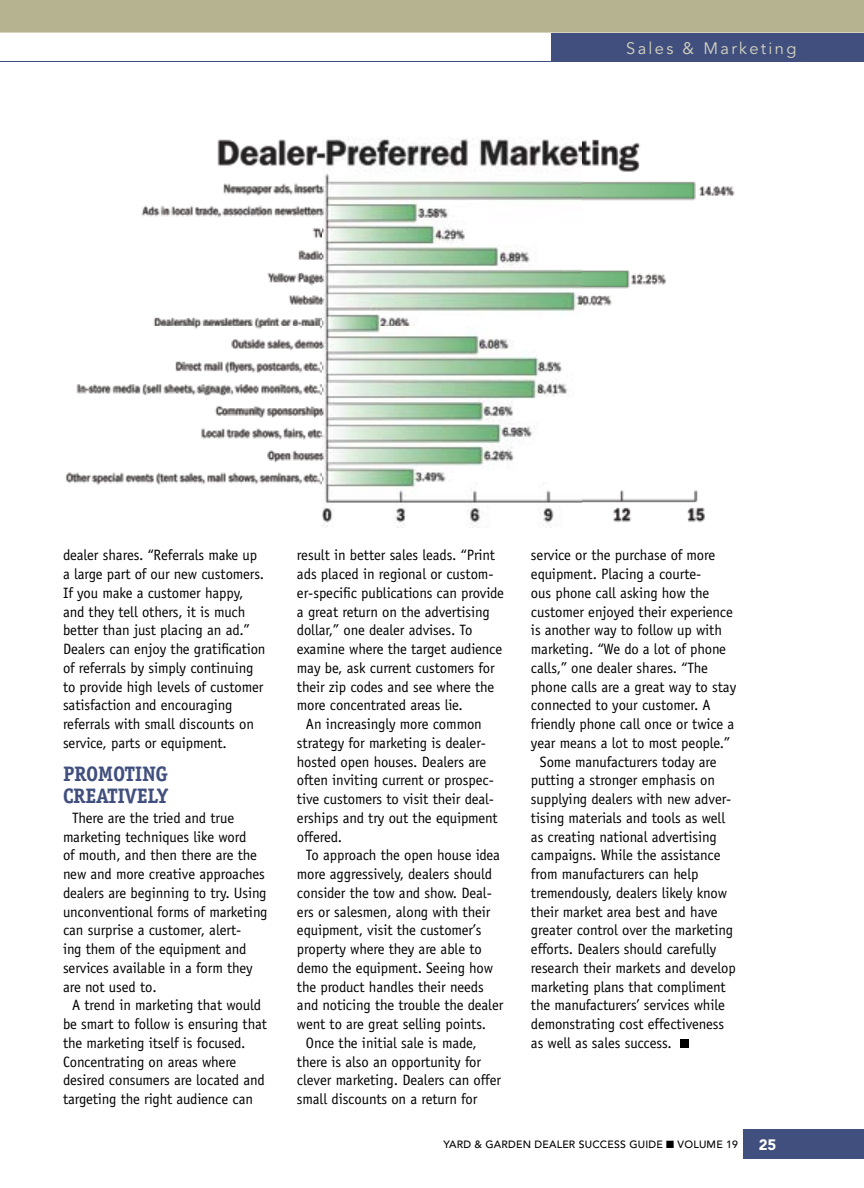
<style>
.page{position:relative;width:864px;height:1188px;background:#fff}
.page>*{position:absolute;margin:0;border:0;box-sizing:border-box;transform-origin:0 0}
.t1{font:700 21px/22.5px "Officina Serif Std";letter-spacing:-.02em;color:#404f7d}
.t2{font:16.5px "Avenir LT Std";letter-spacing:.14em;color:#d6d4c1}
.t3{font:15px/18.8px "Officina Sans Std";letter-spacing:-.005em;color:#000}
.t4{font:900 15px "Avenir LT Std";color:#fff}
.t5{font:500 10.5px "Avenir LT Std";letter-spacing:.02em;color:#000}
</style>
<div class="page">
<div style="left:680px;top:1039px;width:9px;height:9px;background:#000"></div>
<img style="left:65px;top:137px;width:670px;height:391px">
<div style="left:744px;top:1130px;width:120px;height:29px;background:#404f7d"></div>
<div style="left:1px;top:0;width:863px;height:33px;background:#b5b390"></div>
<hr style="left:1px;top:61px;width:863px;height:1px;background:#404f7d">
<div style="left:552px;top:33px;width:312px;height:29px;background:#404f7d"></div>
<hr style="left:1px;top:33px;width:863px;height:1px;background:#d6d4c1">
<p class="t2" style="left:626px;top:39px;width:172px">Sales &amp; Marketing</p>
<p class="t3" style="left:63px;top:546px;width:204px">dealer shares. “Referrals make up a large part of our new customers.<br>If you make a customer happy, and they tell others, it is much better than just placing an ad.”<br>Dealers can enjoy the gratification of referrals by simply continuing to provide high levels of customer satisfaction and encouraging referrals with small discounts on service, parts or equipment.</p>
<h1 class="t1" style="left:63px;top:762px;width:107px">PROMOTING<br>CREATIVELY</h1>
<p class="t3" style="left:72px;top:808px;width:164px">There are the tried and true</p>
<p class="t3" style="left:63px;top:827px;width:185px">marketing techniques like word</p>
<p class="t3" style="left:63px;top:846px;width:196px">of mouth, and then there are the</p>
<p class="t3" style="left:63px;top:865px;width:203px">new and more creative approaches</p>
<p class="t3" style="left:63px;top:883px;width:205px">dealers are beginning to try. Using</p>
<p class="t3" style="left:63px;top:902px;width:206px">unconventional forms of marketing</p>
<p class="t3" style="left:63px;top:921px;width:180px">can surprise a customer, alert-</p>
<p class="t3" style="left:63px;top:940px;width:185px">ing them of the equipment and</p>
<p class="t3" style="left:63px;top:958px;width:191px">services available in a form they</p>
<p class="t3" style="left:63px;top:977px;width:95px">are not used to.</p>
<p class="t3" style="left:72px;top:996px;width:191px">A trend in marketing that would</p>
<p class="t3" style="left:63px;top:1015px;width:206px">be smart to follow is ensuring that</p>
<p class="t3" style="left:63px;top:1033px;width:184px">the marketing itself is focused.</p>
<p class="t3" style="left:63px;top:1052px;width:175px">Concentrating on areas where</p>
<p class="t3" style="left:63px;top:1071px;width:203px">desired consumers are located and</p>
<p class="t3" style="left:63px;top:1090px;width:192px">targeting the right audience can</p>
<p class="t3" style="left:297px;top:546px;width:200px">result in better sales leads. “Print</p>
<p class="t3" style="left:297px;top:565px;width:198px">ads placed in regional or custom-</p>
<p class="t3" style="left:297px;top:583px;width:209px">er-specific publications can provide</p>
<p class="t3" style="left:297px;top:602px;width:194px">a great return on the advertising</p>
<p class="t3" style="left:297px;top:621px;width:177px">dollar,” one dealer advises. To</p>
<p class="t3" style="left:297px;top:640px;width:207px">examine where the target audience</p>
<p class="t3" style="left:297px;top:658px;width:199px">may be, ask current customers for</p>
<p class="t3" style="left:297px;top:677px;width:199px">their zip codes and see where the</p>
<p class="t3" style="left:297px;top:696px;width:167px">more concentrated areas lie.</p>
<p class="t3" style="left:306px;top:715px;width:177px">An increasingly more common</p>
<p class="t3" style="left:297px;top:733px;width:191px">strategy for marketing is dealer-</p>
<p class="t3" style="left:297px;top:752px;width:191px">hosted open houses. Dealers are</p>
<p class="t3" style="left:297px;top:771px;width:198px">often inviting current or prospec-</p>
<p class="t3" style="left:297px;top:790px;width:199px">tive customers to visit their deal-</p>
<p class="t3" style="left:297px;top:808px;width:202px">erships and try out the equipment</p>
<p class="t3" style="left:297px;top:827px;width:47px">offered.</p>
<p class="t3" style="left:306px;top:846px;width:196px">To approach the open house idea</p>
<p class="t3" style="left:297px;top:865px;width:197px">more aggressively, dealers should</p>
<p class="t3" style="left:297px;top:883px;width:196px">consider the tow and show. Deal-</p>
<p class="t3" style="left:297px;top:902px;width:195px">ers or salesmen, along with their</p>
<p class="t3" style="left:297px;top:921px;width:186px">equipment, visit the customer’s</p>
<p class="t3" style="left:297px;top:940px;width:186px">property where they are able to</p>
<p class="t3" style="left:297px;top:958px;width:198px">demo the equipment. Seeing how</p>
<p class="t3" style="left:297px;top:977px;width:188px">the product handles their needs</p>
<p class="t3" style="left:297px;top:996px;width:208px">and noticing the trouble the dealer</p>
<p class="t3" style="left:297px;top:1015px;width:191px">went to are great selling points.</p>
<p class="t3" style="left:306px;top:1033px;width:172px">Once the initial sale is made,</p>
<p class="t3" style="left:297px;top:1052px;width:186px">there is also an opportunity for</p>
<p class="t3" style="left:297px;top:1071px;width:206px">clever marketing. Dealers can offer</p>
<p class="t3" style="left:297px;top:1090px;width:182px">small discounts on a return for</p>
<p class="t3" style="left:531px;top:546px;width:186px">service or the purchase of more</p>
<p class="t3" style="left:531px;top:565px;width:172px">equipment. Placing a courte-</p>
<p class="t3" style="left:531px;top:583px;width:180px">ous phone call asking how the</p>
<p class="t3" style="left:531px;top:602px;width:203px">customer enjoyed their experience</p>
<p class="t3" style="left:531px;top:621px;width:193px">is another way to follow up with</p>
<p class="t3" style="left:531px;top:640px;width:197px">marketing. “We do a lot of phone</p>
<p class="t3" style="left:531px;top:658px;width:178px">calls,” one dealer shares. “The</p>
<p class="t3" style="left:531px;top:677px;width:207px">phone calls are a great way to stay</p>
<p class="t3" style="left:531px;top:696px;width:181px">connected to your customer. A</p>
<p class="t3" style="left:531px;top:715px;width:205px">friendly phone call once or twice a</p>
<p class="t3" style="left:531px;top:733px;width:201px">year means a lot to most people.”</p>
<p class="t3" style="left:540px;top:752px;width:178px">Some manufacturers today are</p>
<p class="t3" style="left:531px;top:771px;width:186px">putting a stronger emphasis on</p>
<p class="t3" style="left:531px;top:790px;width:202px">supplying dealers with new adver-</p>
<p class="t3" style="left:531px;top:808px;width:196px">tising materials and tools as well</p>
<p class="t3" style="left:531px;top:827px;width:187px">as creating national advertising</p>
<p class="t3" style="left:531px;top:846px;width:191px">campaigns. While the assistance</p>
<p class="t3" style="left:531px;top:865px;width:169px">from manufacturers can help</p>
<p class="t3" style="left:531px;top:883px;width:198px">tremendously, dealers likely know</p>
<p class="t3" style="left:531px;top:902px;width:188px">their market area best and have</p>
<p class="t3" style="left:531px;top:921px;width:204px">greater control over the marketing</p>
<p class="t3" style="left:531px;top:940px;width:187px">efforts. Dealers should carefully</p>
<p class="t3" style="left:531px;top:958px;width:206px">research their markets and develop</p>
<p class="t3" style="left:531px;top:977px;width:196px">marketing plans that compliment</p>
<p class="t3" style="left:531px;top:996px;width:195px">the manufacturers’ services while</p>
<p class="t3" style="left:531px;top:1015px;width:195px">demonstrating cost effectiveness</p>
<p class="t3" style="left:531px;top:1033px;width:142px">as well as sales success.</p>
<p class="t5" style="left:443px;top:1138px;width:296px">YARD &amp; GARDEN DEALER SUCCESS GUIDE ■ VOLUME 19</p>
<p class="t4" style="left:759px;top:1136px;width:19px">25</p>
</div>
